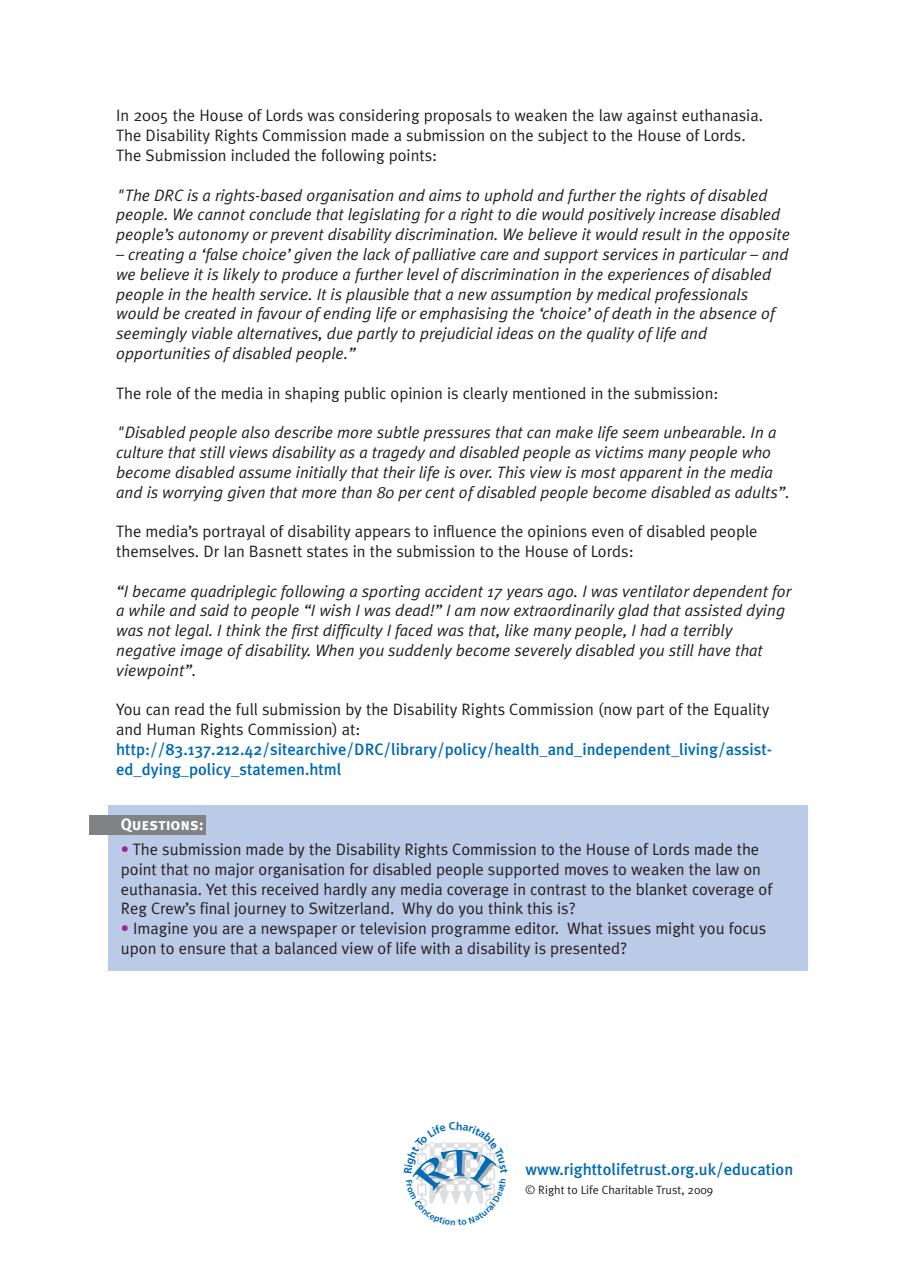
<style>
.page{position:relative;width:910px;height:1280px;background:#fff}
.page>*{position:absolute;margin:0;border:0;box-sizing:border-box;transform-origin:0 0}
.t1{font:italic 16.5px/19.8px "Meta Plus Normal";color:#231f20}
.t2{font:16.5px/19.8px "Meta Plus Normal";color:#231f20}
.t3{font:500 16.5px/19.8px "Meta Plus";color:#006bb6}
.t4{font:16.5px "Meta Plus Bold Caps";letter-spacing:-.005em;color:#fff}
.t5{font:12px "Meta Plus Normal";color:#231f20}
.s1{color:#a6228e}
</style>
<div class="page">
<div style="left:108px;top:805px;width:700px;height:166px;background:#bacae7"></div>
<div style="left:89px;top:815px;width:117px;height:20px;background:#808285"></div>
<svg style="left:412px;top:1140px;width:88px;height:69px"></svg>
<p class="t2" style="left:116px;top:106px;width:648px">In 2005 the House of Lords was considering proposals to weaken the law against euthanasia.<br>The Disability Rights Commission made a submission on the subject to the House of Lords.<br>The Submission included the following points:</p>
<p class="t1" style="left:116px;top:185px;width:675px">"The DRC is a rights-based organisation and aims to uphold and further the rights of disabled people. We cannot conclude that legislating for a right to die would positively increase disabled people’s autonomy or prevent disability discrimination. We believe it would result in the opposite</p>
<p class="t1" style="left:116px;top:244px;width:674px">– creating a ‘false choice’ given the lack of palliative care and support services in particular – and we believe it is likely to produce a further level of discrimination in the experiences of disabled people in the health service. It is plausible that a new assumption by medical professionals would be created in favour of ending life or emphasising the ‘choice’ of death in the absence of seemingly viable alternatives, due partly to prejudicial ideas on the quality of life and opportunities of disabled people.”</p>
<p class="t2" style="left:116px;top:383px;width:604px">The role of the media in shaping public opinion is clearly mentioned in the submission:</p>
<p class="t1" style="left:116px;top:423px;width:675px">"Disabled people also describe more subtle pressures that can make life seem unbearable. In a culture that still views disability as a tragedy and disabled people as victims many people who become disabled assume initially that their life is over. This view is most apparent in the media and is worrying given that more than 80 per cent of disabled people become disabled as adults”.</p>
<p class="t2" style="left:116px;top:522px;width:643px">The media’s portrayal of disability appears to influence the opinions even of disabled people themselves. Dr Ian Basnett states in the submission to the House of Lords:</p>
<p class="t1" style="left:116px;top:581px;width:677px">“I became quadriplegic following a sporting accident 17 years ago. I was ventilator dependent for a while and said to people “I wish I was dead!” I am now extraordinarily glad that assisted dying was not legal. I think the first difficulty I faced was that, like many people, I had a terribly negative image of disability. When you suddenly become severely disabled you still have that viewpoint”.</p>
<p class="t2" style="left:116px;top:700px;width:655px">You can read the full submission by the Disability Rights Commission (now part of the Equality and Human Rights Commission) at:</p>
<p class="t3" style="left:116px;top:739px;width:657px">http://83.137.212.42/sitearchive/DRC/library/policy/health_and_independent_living/assist&shy;ed_dying_policy_statemen.html</p>
<p class="t4" style="left:121px;top:814px;width:84px">Questions:</p>
<p class="t2" style="left:121px;top:839px;width:653px"><span class="s1">•</span> The submission made by the Disability Rights Commission to the House of Lords made the point that no major organisation for disabled people supported moves to weaken the law on euthanasia. Yet this received hardly any media coverage in contrast to the blanket coverage of Reg Crew’s final journey to Switzerland. Why do you think this is?</p>
<p class="t2" style="left:121px;top:919px;width:647px"><span class="s1">•</span> Imagine you are a newspaper or television programme editor. What issues might you focus upon to ensure that a balanced view of life with a disability is presented?</p>
<p class="t3" style="left:526px;top:1159px;width:269px">www.righttolifetrust.org.uk/education</p>
<p class="t5" style="left:526px;top:1183px;width:189px">© Right to Life Charitable Trust, 2009</p>
</div>
